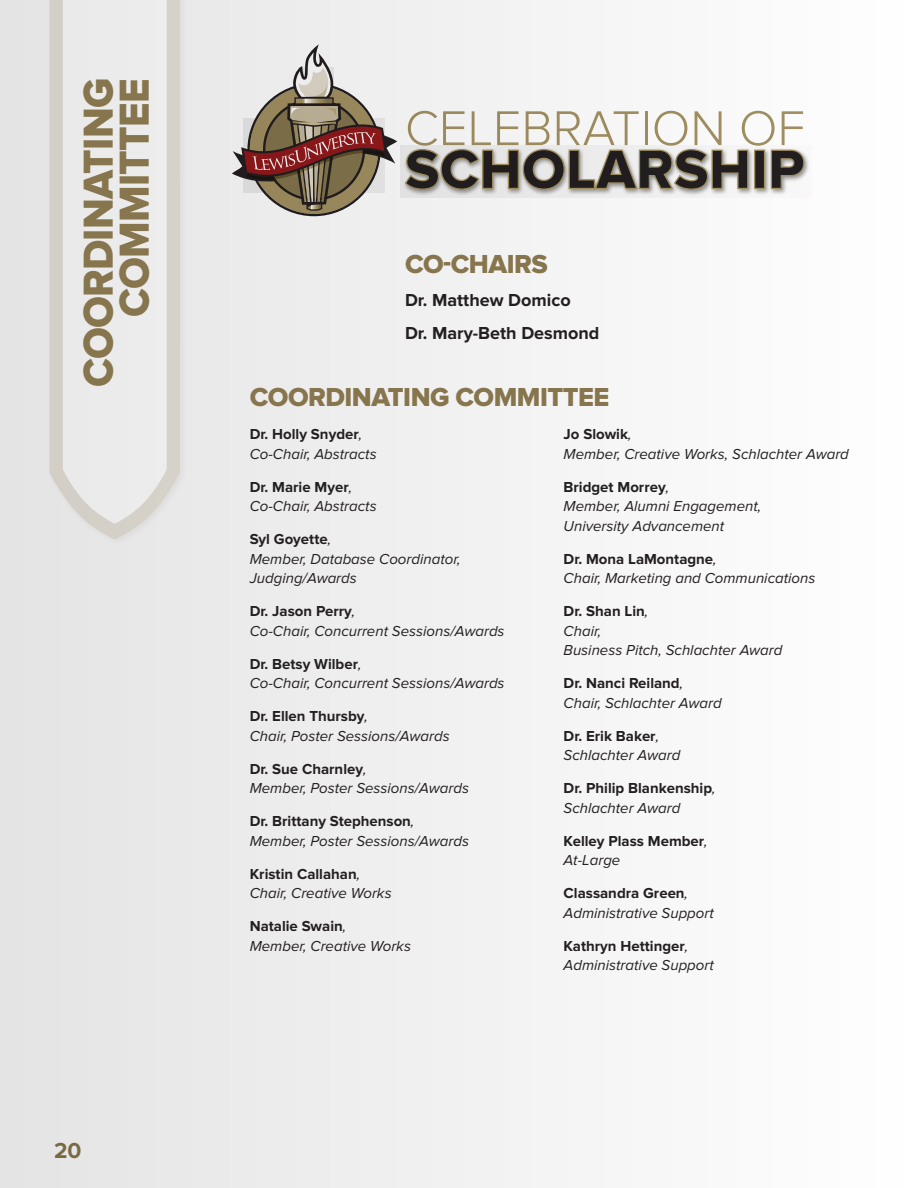
<style>
.page{position:relative;width:918px;height:1188px;background:#fff}
.page>*{position:absolute;margin:0;border:0;box-sizing:border-box;transform-origin:0 0}
.New_Header{font:43.5px/36px "Proxima Nova Extrabld";letter-spacing:-.02em;color:#86754d;text-align:right;scale:.96 1}
.Zoom_Box{font:27px "Proxima Nova Extrabld";letter-spacing:-.02em;color:#86754d}
.t1{font:700 22.5px "Proxima Nova";color:#86754d}
.Committee_Title{font:700 18px "Proxima Nova";color:#231f20}
.Committee_Title-2{font:italic 15px/19.5px "Proxima Nova";color:#231f20}
.Committee_Title-3{font:700 15px/19.5px "Proxima Nova";color:#231f20}
.s1{font-weight:700;font-style:normal}
.s2{font-weight:400;font-style:italic}
</style>
<div class="page">
<div style="left:0;top:0;width:908px;height:1188px;background:linear-gradient(to right,#e5e4e4,#fefefe)"></div>
<img style="left:401px;top:145px;width:411px;height:52px">
<svg style="left:404px;top:111px;width:401px;height:79px"></svg>
<svg style="left:232px;top:44px;width:165px;height:172px;background:#af9f95"></svg>
<div style="left:46px;top:0;width:142px;height:547px;background:#231f20;opacity:.3"></div>
<svg style="left:50px;top:0;width:130px;height:540px;background:#d7d4cd"></svg>
<div style="left:62px;top:0;width:105px;height:524px;background:#ecebeb"></div>
<p class="New_Header" style="left:81px;top:387px;width:324px;rotate:-90deg">COORDINATING<br>COMMITTEE</p>
<h3 class="t1" style="left:54px;top:1137px;width:29px">20</h3>
<p class="Zoom_Box" style="left:405px;top:248px;width:144px">CO-CHAIRS</p>
<p class="Committee_Title" style="left:405px;top:290px;width:167px">Dr. Matthew Domico</p>
<p class="Committee_Title" style="left:405px;top:323px;width:196px">Dr. Mary-Beth Desmond</p>
<p class="Zoom_Box" style="left:250px;top:382px;width:361px">COORDINATING COMMITTEE</p>
<p class="Committee_Title-2" style="left:250px;top:425px;width:128px"><span class="s1">Dr. Holly Snyder</span>,<br>Co-Chair, Abstracts</p>
<p class="Committee_Title-2" style="left:250px;top:478px;width:128px"><span class="s1">Dr. Marie Myer</span>,<br>Co-Chair, Abstracts</p>
<p class="Committee_Title-2" style="left:250px;top:530px;width:212px"><span class="s1">Syl Goyette</span>,<br>Member, Database Coordinator,<br>Judging/Awards</p>
<p class="Committee_Title-2" style="left:250px;top:602px;width:256px"><span class="s1">Dr. Jason Perry</span>,<br>Co-Chair, Concurrent Sessions/Awards</p>
<p class="Committee_Title-2" style="left:250px;top:655px;width:256px"><span class="s1">Dr. Betsy Wilber</span>,<br>Co-Chair, Concurrent Sessions/Awards</p>
<p class="Committee_Title-2" style="left:250px;top:707px;width:201px"><span class="s1">Dr. Ellen Thursby</span>,<br>Chair, Poster Sessions/Awards</p>
<p class="Committee_Title-2" style="left:250px;top:760px;width:221px"><span class="s1">Dr. Sue Charnley</span>,<br>Member, Poster Sessions/Awards</p>
<p class="Committee_Title-2" style="left:250px;top:812px;width:221px"><span class="s1">Dr. Brittany Stephenson</span>,<br>Member, Poster Sessions/Awards</p>
<p class="Committee_Title-2" style="left:250px;top:865px;width:143px"><span class="s1">Kristin Callahan</span>,<br>Chair, Creative Works</p>
<p class="Committee_Title-2" style="left:250px;top:917px;width:163px"><span class="s1">Natalie Swain</span>,<br>Member, Creative Works</p>
<p class="Committee_Title-2" style="left:564px;top:425px;width:287px"><span class="s1">Jo Slowik</span>,<br>Member, Creative Works, Schlachter Award</p>
<p class="Committee_Title-2" style="left:564px;top:478px;width:199px"><span class="s1">Bridget Morrey</span>,<br>Member, Alumni Engagement,<br>University Advancement</p>
<p class="Committee_Title-2" style="left:564px;top:550px;width:253px"><span class="s1">Dr. Mona LaMontagne</span>,<br>Chair, Marketing and Communications</p>
<p class="Committee_Title-2" style="left:564px;top:602px;width:220px"><span class="s1">Dr. Shan Lin</span>,<br>Chair,<br>Business Pitch, Schlachter Award</p>
<p class="Committee_Title-2" style="left:564px;top:674px;width:160px"><span class="s1">Dr. Nanci Reiland</span>,<br>Chair, Schlachter Award</p>
<p class="Committee_Title-2" style="left:564px;top:727px;width:118px"><span class="s1">Dr. Erik Baker</span>,<br>Schlachter Award</p>
<p class="Committee_Title-3" style="left:564px;top:779px;width:153px">Dr. Philip Blankenship<span class="s2">,<br>Schlachter Award</span></p>
<p class="Committee_Title-3" style="left:564px;top:832px;width:146px">Kelley Plass Member<span class="s2">,<br>At-Large</span></p>
<p class="Committee_Title-2" style="left:564px;top:884px;width:152px"><span class="s1">Classandra Green</span>,<br>Administrative Support</p>
<p class="Committee_Title-2" style="left:564px;top:937px;width:152px"><span class="s1">Kathryn Hettinger</span>,<br>Administrative Support</p>
</div>
